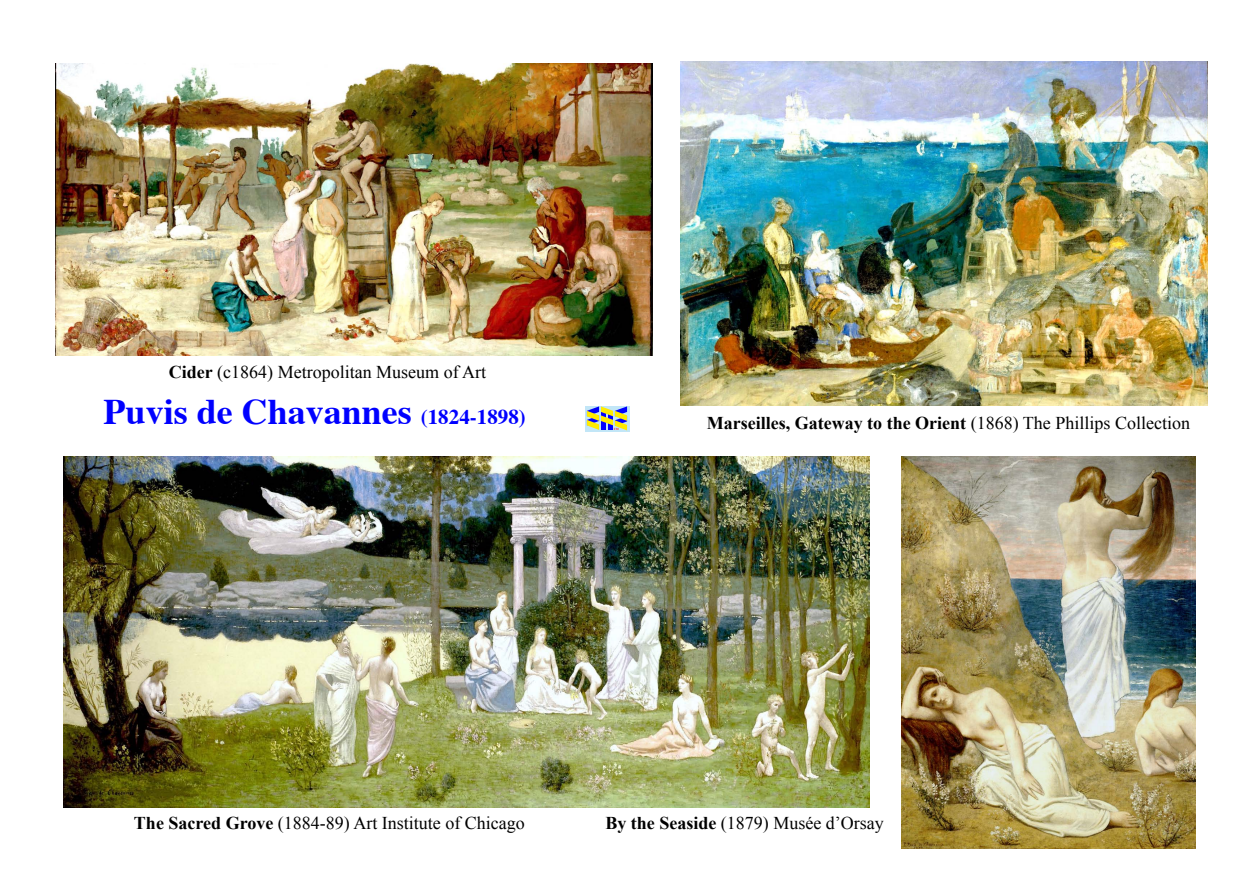
<style>
.page{position:relative;width:1259px;height:893px;background:#fff}
.page>*{position:absolute;margin:0;border:0;box-sizing:border-box;transform-origin:0 0}
.t1{font:700 36px "Times";color:#00f}
.t2{font:18px "Times New Roman";color:#000}
.t3{font:700 18px "Times New Roman";color:#000}
.t4{font:700 3.15px "Times New Roman";color:#ed1c26;scale:1.17 1}
.s1{font-weight:700}
.s2{font-size:21px}
.s3{font-weight:400}
</style>
<div class="page">
<img style="left:55px;top:64px;width:598px;height:291px">
<img style="left:680px;top:61px;width:528px;height:345px">
<img style="left:64px;top:457px;width:806px;height:351px">
<img style="left:901px;top:457px;width:294px;height:391px">
<svg style="left:585px;top:406px;width:44px;height:25px"></svg>
<svg style="left:587px;top:406px;width:40px;height:24px"></svg>
<p class="t2" style="left:169px;top:360px;width:319px"><span class="s1">Cider</span> (c1864) Metropolitan Museum of Art</p>
<h1 class="t1" style="left:104px;top:377px;width:424px">Puvis de Chavannes <span class="s2">(1824-1898)</span></h1>
<p class="t4" style="left:614px;top:427px;width:6px">IM</p>
<p class="t3" style="left:707px;top:411px;width:485px">Marseilles, Gateway to the Orient <span class="s3">(1868) The Phillips Collection</span></p>
<p class="t2" style="left:134px;top:811px;width:392px"><span class="s1">The Sacred Grove</span> (1884-89) Art Institute of Chicago</p>
<p class="t2" style="left:605px;top:811px;width:280px"><span class="s1">By the Seaside</span> (1879) Musée d’Orsay</p>
</div>
